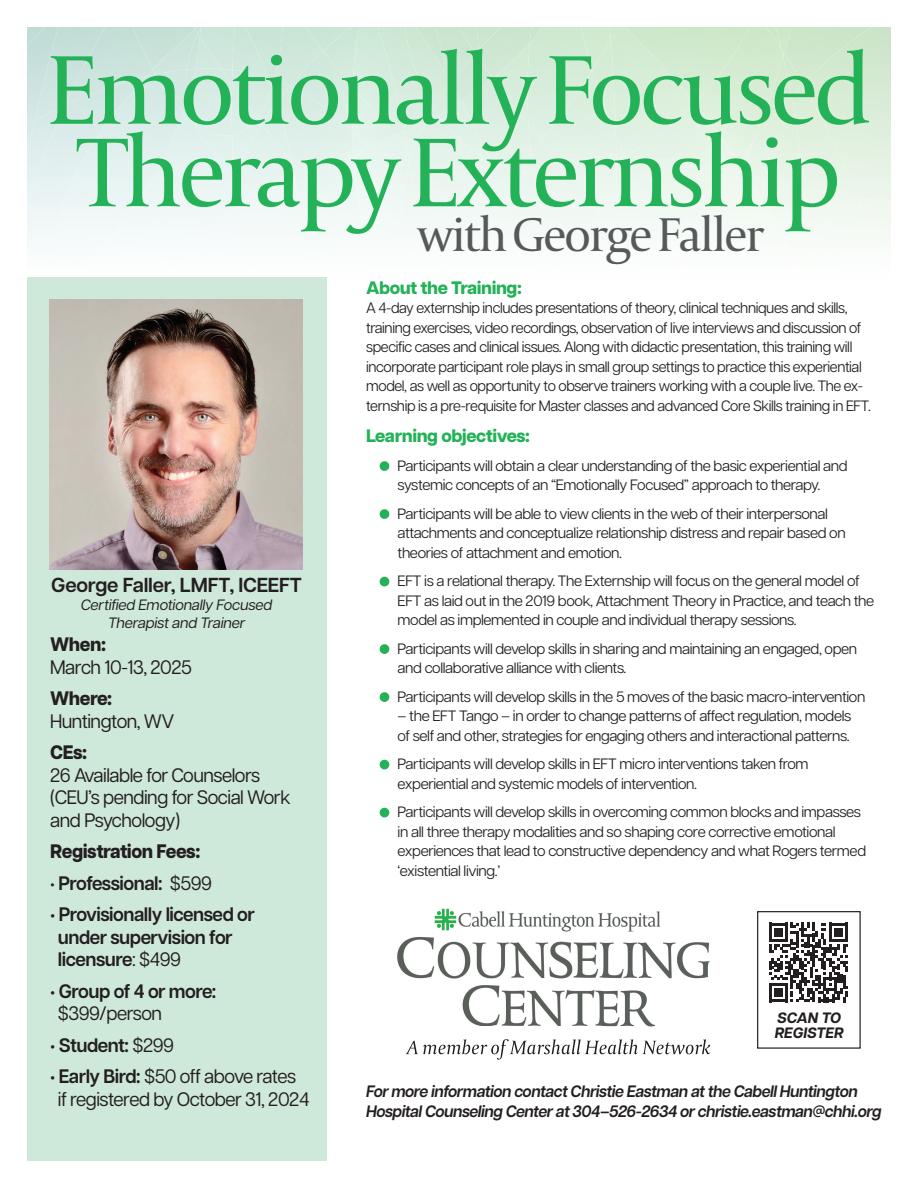
<style>
.page{position:relative;width:918px;height:1188px;background:#fff}
.page>*{position:absolute;margin:0;border:0;box-sizing:border-box;transform-origin:0 0}
.t1{font:103.05px/82.5px "Capitolium 2";letter-spacing:-.05em;color:#23b257}
.t2{font:49.95px "Capitolium 2";letter-spacing:-.05em;color:#57585a}
.t3{font:600 20.25px "Articulat CF";letter-spacing:-.01em;color:#231f20}
.t4{font:19.5px/22.5px "Articulat CF";letter-spacing:-.025em;color:#231f20;scale:.96 1}
.t5{font:600 19.5px/22.5px "Articulat CF";letter-spacing:-.025em;color:#231f20;scale:.96 1}
.t6{font:800 19.5px "Articulat CF";letter-spacing:-.025em;color:#231f20;scale:.96 1}
.t7{font:800 18px "Articulat CF";letter-spacing:-.025em;color:#23b257}
.t8{font:italic 600 16.5px/19.8px "Articulat CF";letter-spacing:-.03em;color:#231f20}
.t9{font:15px/19.5px "Articulat CF";letter-spacing:-.025em;color:#231f20}
.t10{font:italic 15px/18px "Articulat CF";letter-spacing:-.01em;color:#231f20;text-align:center}
.t11{font:italic 700 15px/15px "Articulat CF";color:#231f20}
.s1{font-weight:400}
.s2{font-weight:700}
.s3{font-weight:600}
</style>
<div class="page">
<div style="left:236px;top:194px;width:38px;height:44px;background:#f2f9f7"></div>
<img style="left:234px;top:173px;width:17px;height:32px">
<svg style="left:293px;top:170px;width:6px;height:2px"></svg>
<div style="left:277px;top:103px;width:76px;height:67px;background:#e3f1eb"></div>
<img style="left:283px;top:277px;width:20px;height:1px">
<div style="left:27px;top:27px;width:35px;height:50px;background:#c5dfda"></div>
<div style="left:812px;top:202px;width:73px;height:63px;background:#f5faf5"></div>
<img style="left:747px;top:96px;width:58px;height:77px">
<img style="left:783px;top:27px;width:1px;height:21px">
<img style="left:738px;top:27px;width:45px;height:135px">
<img style="left:695px;top:27px;width:62px;height:76px">
<div style="left:784px;top:27px;width:107px;height:57px;background:#cfe7cc"></div>
<img style="left:783px;top:53px;width:20px;height:43px">
<img style="left:755px;top:57px;width:36px;height:82px">
<div style="left:290px;top:86px;width:62px;height:44px;background:#daede4"></div>
<img style="left:323px;top:51px;width:30px;height:36px">
<svg style="left:732px;top:162px;width:15px;height:12px"></svg>
<div style="left:624px;top:171px;width:108px;height:74px;background:#f1f9f2"></div>
<svg style="left:616px;top:156px;width:8px;height:3px"></svg>
<img style="left:611px;top:27px;width:84px;height:128px">
<img style="left:615px;top:236px;width:26px;height:29px">
<img style="left:575px;top:27px;width:36px;height:43px">
<img style="left:541px;top:70px;width:75px;height:92px">
<img style="left:592px;top:41px;width:24px;height:95px">
<img style="left:531px;top:142px;width:26px;height:26px">
<img style="left:27px;top:77px;width:24px;height:161px">
<img style="left:234px;top:124px;width:28px;height:49px">
<img style="left:234px;top:118px;width:23px;height:17px">
<img style="left:183px;top:100px;width:12px;height:23px">
<img style="left:187px;top:74px;width:8px;height:26px">
<img style="left:156px;top:74px;width:31px;height:38px">
<img style="left:257px;top:103px;width:20px;height:21px">
<img style="left:221px;top:70px;width:11px;height:15px">
<img style="left:232px;top:78px;width:40px;height:40px">
<img style="left:272px;top:86px;width:18px;height:17px">
<svg style="left:268px;top:80px;width:6px;height:8px"></svg>
<img style="left:165px;top:258px;width:21px;height:20px">
<img style="left:51px;top:253px;width:45px;height:25px">
<img style="left:65px;top:27px;width:88px;height:79px">
<img style="left:122px;top:27px;width:31px;height:42px">
<img style="left:152px;top:27px;width:43px;height:2px">
<img style="left:198px;top:37px;width:2px;height:32px">
<svg style="left:146px;top:69px;width:10px;height:8px"></svg>
<div style="left:153px;top:29px;width:45px;height:45px;background:#cbe4da"></div>
<img style="left:200px;top:27px;width:32px;height:43px">
<img style="left:232px;top:27px;width:4px;height:51px">
<svg style="left:195px;top:27px;width:9px;height:10px"></svg>
<img style="left:274px;top:51px;width:49px;height:35px">
<div style="left:236px;top:27px;width:48px;height:53px;background:#cee7db"></div>
<div style="left:282px;top:27px;width:71px;height:24px;background:#cbe6d6"></div>
<div style="left:353px;top:151px;width:51px;height:86px;background:#f0f9f5"></div>
<img style="left:364px;top:229px;width:51px;height:36px">
<div style="left:368px;top:146px;width:42px;height:44px;background:#eaf6f0"></div>
<svg style="left:408px;top:156px;width:4px;height:6px"></svg>
<img style="left:481px;top:78px;width:50px;height:92px">
<img style="left:461px;top:88px;width:21px;height:55px">
<div style="left:412px;top:115px;width:54px;height:97px;background:#e9f5ef"></div>
<img style="left:438px;top:106px;width:22px;height:34px">
<img style="left:479px;top:50px;width:58px;height:28px">
<img style="left:481px;top:59px;width:12px;height:29px">
<img style="left:451px;top:53px;width:30px;height:48px">
<svg style="left:434px;top:115px;width:4px;height:6px"></svg>
<img style="left:434px;top:84px;width:21px;height:31px">
<img style="left:469px;top:207px;width:11px;height:21px">
<img style="left:466px;top:196px;width:14px;height:11px">
<svg style="left:480px;top:183px;width:18px;height:13px"></svg>
<svg style="left:524px;top:168px;width:10px;height:5px"></svg>
<img style="left:498px;top:170px;width:26px;height:14px">
<img style="left:514px;top:152px;width:19px;height:20px">
<img style="left:452px;top:205px;width:14px;height:12px">
<img style="left:395px;top:135px;width:9px;height:17px">
<img style="left:353px;top:27px;width:51px;height:108px">
<img style="left:404px;top:131px;width:23px;height:25px">
<div style="left:479px;top:27px;width:70px;height:23px;background:#cce6d0"></div>
<img style="left:475px;top:27px;width:4px;height:26px">
<img style="left:450px;top:27px;width:25px;height:56px">
<img style="left:373px;top:27px;width:61px;height:104px">
<img style="left:403px;top:27px;width:47px;height:82px">
<div style="left:402px;top:27px;width:47px;height:52px;background:#d0e8d6"></div>
<div style="left:27px;top:278px;width:299px;height:883px;background:#cee8da"></div>
<div style="left:380px;top:461px;width:9px;height:10px;background:#23b257;border-radius:50%"></div>
<div style="left:380px;top:509px;width:9px;height:10px;background:#23b257;border-radius:50%"></div>
<div style="left:380px;top:577px;width:9px;height:9px;background:#23b257;border-radius:50%"></div>
<div style="left:380px;top:644px;width:9px;height:10px;background:#23b257;border-radius:50%"></div>
<div style="left:380px;top:692px;width:9px;height:10px;background:#23b257;border-radius:50%"></div>
<div style="left:380px;top:760px;width:9px;height:9px;background:#23b257;border-radius:50%"></div>
<div style="left:380px;top:808px;width:9px;height:9px;background:#23b257;border-radius:50%"></div>
<img style="left:50px;top:299px;width:252px;height:271px">
<img style="left:397px;top:908px;width:313px;height:119px">
<svg style="left:406px;top:1039px;width:304px;height:21px"></svg>
<svg style="left:769px;top:923px;width:79px;height:79px"></svg>
<div style="left:757px;top:911px;width:104px;height:138px;border:1px solid #231f20"></div>
<h1 class="t1" style="left:46px;top:46px;width:828px">Emotionally Focused<br>Therapy Externship</h1>
<h2 class="t2" style="left:417px;top:202px;width:349px">with George Faller</h2>
<h3 class="t3" style="left:51px;top:570px;width:252px">George Faller, LMFT, ICEEFT</h3>
<p class="t10" style="left:81px;top:595px;width:193px">Certified Emotionally Focused<br>Therapist and Trainer</p>
<h3 class="t6" style="left:50px;top:630px;width:60px">When:</h3>
<h3 class="t4" style="left:50px;top:654px;width:149px">March 10-13, 2025</h3>
<h3 class="t6" style="left:50px;top:684px;width:66px">Where:</h3>
<h3 class="t4" style="left:50px;top:708px;width:131px">Huntington, WV</h3>
<h3 class="t6" style="left:50px;top:738px;width:40px">CEs:</h3>
<h3 class="t4" style="left:50px;top:762px;width:252px">26 Available for Counselors (CEU’s pending for Social Work and Psychology)</h3>
<h3 class="t6" style="left:50px;top:837px;width:158px">Registration Fees:</h3>
<h3 class="t5" style="left:50px;top:871px;width:170px"><span class="s1">•</span> Professional: <span class="s1">$599</span></h3>
<h3 class="t5" style="left:58px;top:902px;width:207px;text-indent:-8px"><span class="s2">•</span> Provisionally licensed or under supervision for licensure<span class="s1">: $499</span></h3>
<h3 class="t5" style="left:58px;top:979px;width:166px;text-indent:-8px"><span class="s2">•</span> Group of 4 or more: <span class="s1">$399/person</span></h3>
<h3 class="t5" style="left:50px;top:1033px;width:131px"><span class="s2">•</span> Student: <span class="s1">$299</span></h3>
<h3 class="t4" style="left:58px;top:1064px;width:264px;text-indent:-8px"><span class="s2">•</span> <span class="s3">Early Bird:</span> $50 off above rates if registered by October 31, 2024</h3>
<p class="t7" style="left:366px;top:274px;width:157px">About the Training:</p>
<p class="t9" style="left:366px;top:297px;width:506px">A 4-day externship includes presentations of theory, clinical techniques and skills, training exercises, video recordings, observation of live interviews and discussion of specific cases and clinical issues. Along with didactic presentation, this training will incorporate participant role plays in small group settings to practice this experiential model, as well as opportunity to observe trainers working with a couple live. The ex&shy;ternship is a pre-requisite for Master classes and advanced Core Skills training in EFT.</p>
<p class="t7" style="left:366px;top:423px;width:165px">Learning objectives:</p>
<p class="t9" style="left:398px;top:455px;width:452px">Participants will obtain a clear understanding of the basic experiential and systemic concepts of an “Emotionally Focused” approach to therapy.</p>
<p class="t9" style="left:398px;top:503px;width:450px">Participants will be able to view clients in the web of their interpersonal attachments and conceptualize relationship distress and repair based on theories of attachment and emotion.</p>
<p class="t9" style="left:398px;top:570px;width:478px">EFT is a relational therapy. The Externship will focus on the general model of<br>EFT as laid out in the 2019 book, Attachment Theory in Practice, and teach the model as implemented in couple and individual therapy sessions.</p>
<p class="t9" style="left:398px;top:638px;width:461px">Participants will develop skills in sharing and maintaining an engaged, open and collaborative alliance with clients.</p>
<p class="t9" style="left:398px;top:686px;width:469px">Participants will develop skills in the 5 moves of the basic macro-intervention</p>
<p class="t9" style="left:398px;top:705px;width:455px">– the EFT Tango – in order to change patterns of affect regulation, models of self and other, strategies for engaging others and interactional patterns.</p>
<p class="t9" style="left:398px;top:753px;width:412px">Participants will develop skills in EFT micro interventions taken from experiential and systemic models of intervention.</p>
<p class="t9" style="left:398px;top:801px;width:470px">Participants will develop skills in overcoming common blocks and impasses in all three therapy modalities and so shaping core corrective emotional experiences that lead to constructive dependency and what Rogers termed ‘existential living.’</p>
<p class="t11" style="left:775px;top:1010px;width:70px">SCAN TO<br>REGISTER</p>
<p class="t8" style="left:366px;top:1081px;width:517px">For more information contact Christie Eastman at the Cabell Huntington<br>Hospital Counseling Center at 304–526-2634 or christie.eastman@chhi.org</p>
</div>
